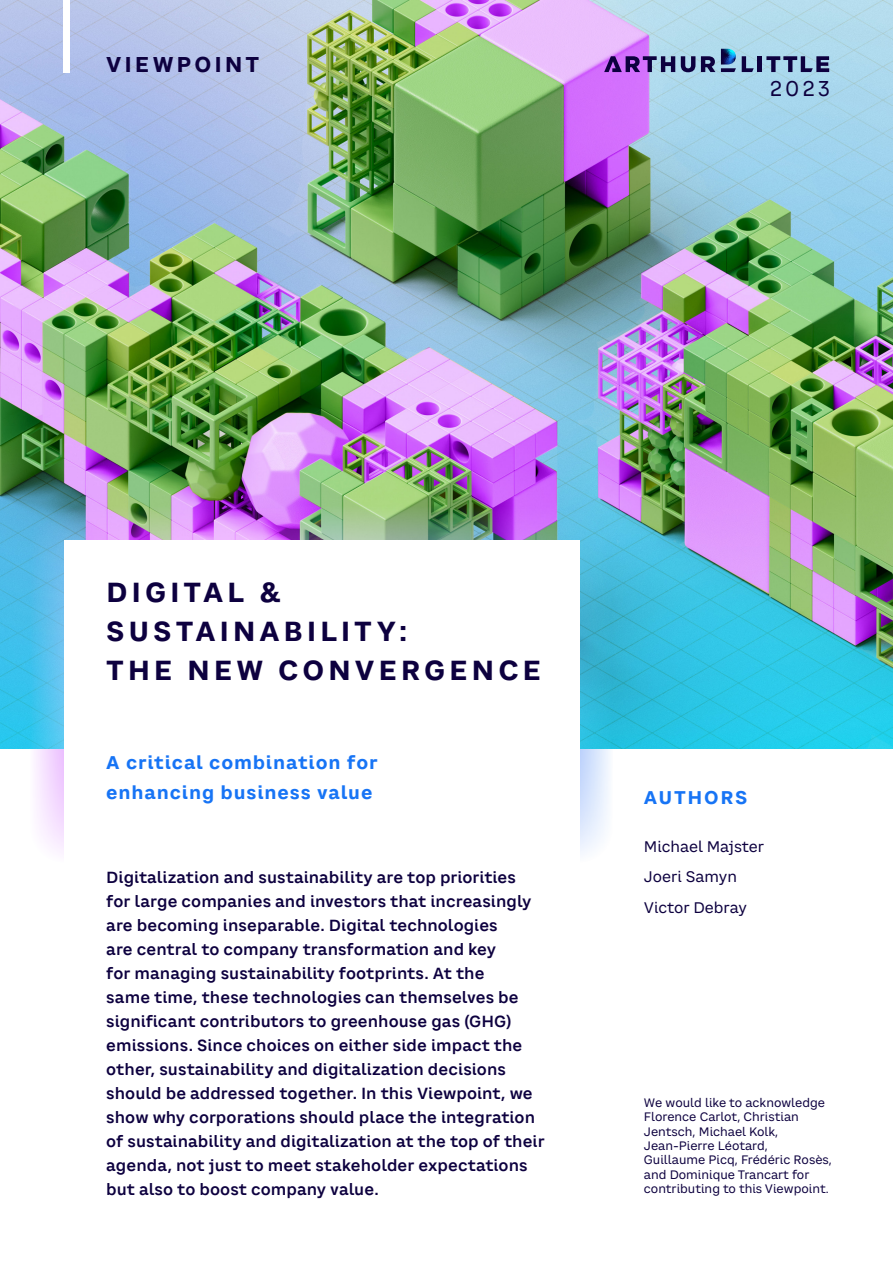
<style>
.page{position:relative;width:893px;height:1263px;background:#fff}
.page>*{position:absolute;margin:0;border:0;box-sizing:border-box;transform-origin:0 0}
.FC_BOX_HEADING{font:700 27px/39px "CA Saygon Text";letter-spacing:.14em;color:#0d003f}
.t1{font:700 21px "CA Saygon Text";letter-spacing:.14em;color:#0d003f}
.FC_VIEWPOINT_TEXT{font:21px "CA Saygon Text";color:#0d003f}
.FC_BOX_SUBHEADING{font:700 18px/30px "CA Saygon Text";letter-spacing:.045em;color:#1774f5}
.FC_AUTHORS_TEXT{font:700 18px "CA Saygon Text";letter-spacing:.09em;color:#1774f5}
.FC_BOX_INTRO_PARA{font:600 15.75px/24px "CA Saygon Text";letter-spacing:.005em;color:#0d003f}
.FC_AUTHORS_NAME{font:15px "CA Saygon Text";color:#0d003f}
.FC_AUTHORS_NAME-2{font:12px/14.4px "CA Saygon Text";color:#0d003f}
</style>
<div class="page">
<img style="left:0;top:0;width:893px;height:748px">
<img style="left:30px;top:506px;width:583px;height:357px;border-radius:34px">
<div style="left:64px;top:540px;width:515px;height:655px;background:#fff"></div>
<svg style="left:681px;top:56px;width:14px;height:16px"></svg>
<svg style="left:701px;top:56px;width:14px;height:16px"></svg>
<svg style="left:604px;top:56px;width:71px;height:16px"></svg>
<hr style="left:758px;top:56px;width:4px;height:16px;background:#0d003f">
<svg style="left:742px;top:56px;width:12px;height:16px"></svg>
<svg style="left:766px;top:56px;width:63px;height:16px"></svg>
<svg style="left:721px;top:49px;width:15px;height:23px"></svg>
<div style="left:64px;top:0;width:6px;height:72px;background:#fff"></div>
<h2 class="t1" style="left:106px;top:48px;width:155px">VIEWPOINT</h2>
<p class="FC_VIEWPOINT_TEXT" style="left:770px;top:73px;width:62px">2023</p>
<p class="FC_BOX_HEADING" style="left:106px;top:573px;width:436px">DIGITAL &amp;<br>SUSTAINABILITY:<br>THE NEW CONVERGENCE</p>
<p class="FC_BOX_SUBHEADING" style="left:106px;top:748px;width:273px">A critical combination for enhancing business value</p>
<p class="FC_BOX_INTRO_PARA" style="left:106px;top:865px;width:440px">Digitalization and sustainability are top priorities<br>for large companies and investors that increasingly are becoming inseparable. Digital technologies<br>are central to company transformation and key<br>for managing sustainability footprints. At the<br>same time, these technologies can themselves be significant contributors to greenhouse gas (GHG) emissions. Since choices on either side impact the other, sustainability and digitalization decisions should be addressed together. In this Viewpoint, we show why corporations should place the integration of sustainability and digitalization at the top of their agenda, not just to meet stakeholder expectations but also to boost company value.</p>
<p class="FC_AUTHORS_TEXT" style="left:644px;top:783px;width:105px">AUTHORS</p>
<p class="FC_AUTHORS_NAME" style="left:644px;top:835px;width:122px">Michael Majster</p>
<p class="FC_AUTHORS_NAME" style="left:644px;top:866px;width:95px">Joeri Samyn</p>
<p class="FC_AUTHORS_NAME" style="left:644px;top:897px;width:104px">Victor Debray</p>
<p class="FC_AUTHORS_NAME-2" style="left:644px;top:1095px;width:190px">We would like to acknowledge<br>Florence Carlot, Christian<br>Jentsch, Michael Kolk,<br>Jean-Pierre Léotard,<br>Guillaume Picq, Frédéric Rosès, and Dominique Trancart for contributing to this Viewpoint.</p>
</div>
